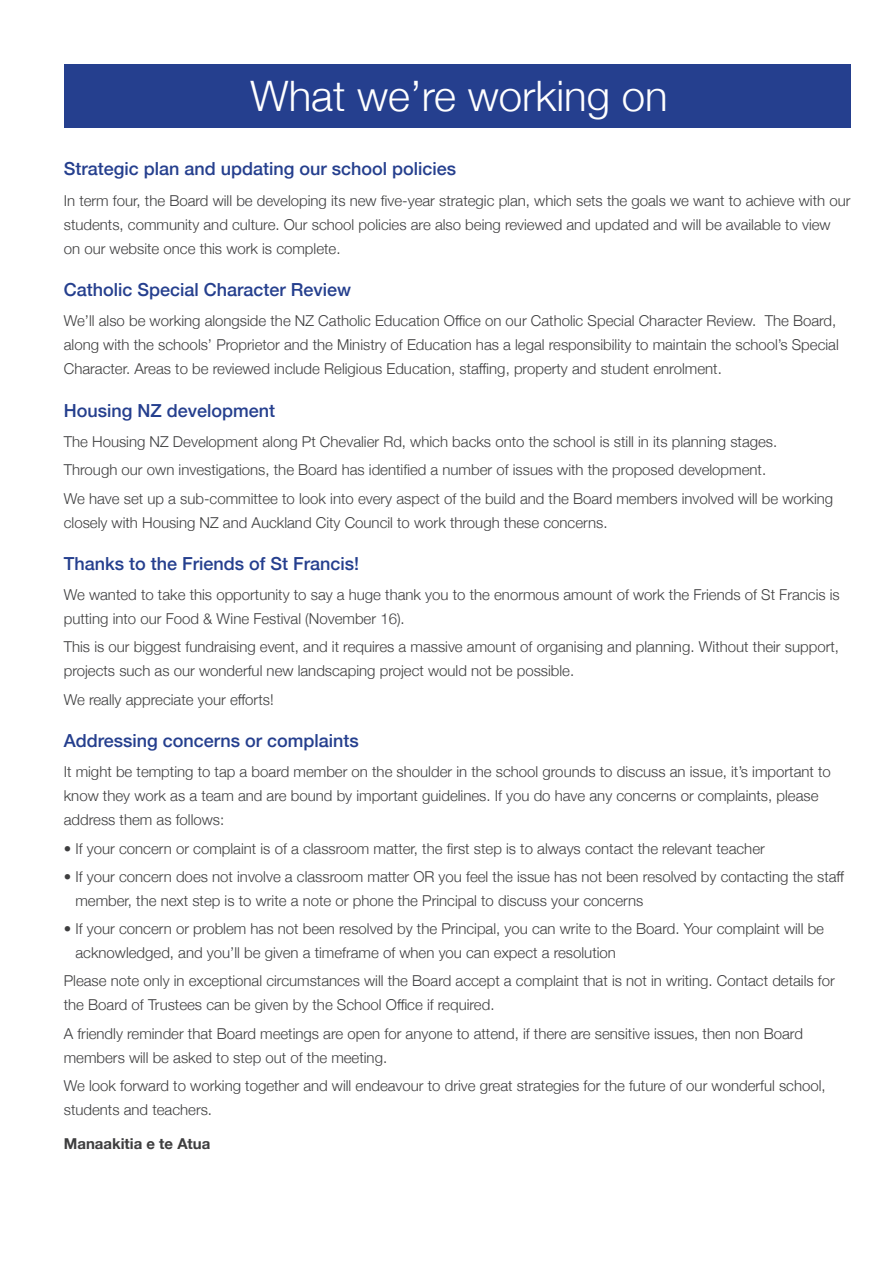
<style>
.page{position:relative;width:893px;height:1263px;background:#fff}
.page>*{position:absolute;margin:0;border:0;box-sizing:border-box;transform-origin:0 0}
.t1{font:300 42px "Helvetica Neue";color:#fff}
.t2{font:500 18px "Helvetica Neue";color:#253f8e}
.t3{font:300 15px/24px "Helvetica Neue";color:#3e3e3f}
.t4{font:700 15px "Helvetica Neue";color:#3e3e3f}
</style>
<div class="page">
<div style="left:64px;top:64px;width:786px;height:64px;background:#253f8e"></div>
<h1 class="t1" style="left:251px;top:63px;width:419px">What we’re working on</h1>
<p class="t2" style="left:64px;top:154px;width:394px">Strategic plan and updating our school policies</p>
<p class="t3" style="left:64px;top:187px;width:788px">In term four, the Board will be developing its new five-year strategic plan, which sets the goals we want to achieve with our students, community and culture. Our school policies are also being reviewed and updated and will be available to view on our website once this work is complete.</p>
<p class="t2" style="left:64px;top:275px;width:289px">Catholic Special Character Review</p>
<p class="t3" style="left:64px;top:308px;width:776px">We’ll also be working alongside the NZ Catholic Education Office on our Catholic Special Character Review. The Board, along with the schools’ Proprietor and the Ministry of Education has a legal responsibility to maintain the school’s Special<br>Character. Areas to be reviewed include Religious Education, staffing, property and student enrolment.</p>
<p class="t2" style="left:64px;top:396px;width:213px">Housing NZ development</p>
<p class="t3" style="left:64px;top:426px;width:771px;line-height:28.2px">The Housing NZ Development along Pt Chevalier Rd, which backs onto the school is still in its planning stages.<br>Through our own investigations, the Board has identified a number of issues with the proposed development.<br>We have set up a sub-committee to look into every aspect of the build and the Board members involved will be working</p>
<p class="t3" style="left:64px;top:509px;width:545px">closely with Housing NZ and Auckland City Council to work through these concerns.</p>
<p class="t2" style="left:64px;top:549px;width:297px">Thanks to the Friends of St Francis!</p>
<p class="t3" style="left:64px;top:582px;width:777px">We wanted to take this opportunity to say a huge thank you to the enormous amount of work the Friends of St Francis is putting into our Food &amp; Wine Festival (November 16).</p>
<p class="t3" style="left:64px;top:634px;width:777px">This is our biggest fundraising event, and it requires a massive amount of organising and planning. Without their support, projects such as our wonderful new landscaping project would not be possible.</p>
<p class="t3" style="left:64px;top:686px;width:211px">We really appreciate your efforts!</p>
<p class="t2" style="left:64px;top:726px;width:297px">Addressing concerns or complaints</p>
<p class="t3" style="left:64px;top:759px;width:769px">It might be tempting to tap a board member on the shoulder in the school grounds to discuss an issue, it’s important to know they work as a team and are bound by important guidelines. If you do have any concerns or complaints, please address them as follows:</p>
<p class="t3" style="left:64px;top:835px;width:703px">• If your concern or complaint is of a classroom matter, the first step is to always contact the relevant teacher</p>
<p class="t3" style="left:75px;top:863px;width:770px;text-indent:-12px">• If your concern does not involve a classroom matter OR you feel the issue has not been resolved by contacting the staff member, the next step is to write a note or phone the Principal to discuss your concerns</p>
<p class="t3" style="left:75px;top:916px;width:750px;text-indent:-12px">• If your concern or problem has not been resolved by the Principal, you can write to the Board. Your complaint will be acknowledged, and you’ll be given a timeframe of when you can expect a resolution</p>
<p class="t3" style="left:64px;top:968px;width:773px">Please note only in exceptional circumstances will the Board accept a complaint that is not in writing. Contact details for the Board of Trustees can be given by the School Office if required.</p>
<p class="t3" style="left:64px;top:1020px;width:741px">A friendly reminder that Board meetings are open for anyone to attend, if there are sensitive issues, then non Board members will be asked to step out of the meeting.</p>
<p class="t3" style="left:64px;top:1072px;width:763px">We look forward to working together and will endeavour to drive great strategies for the future of our wonderful school, students and teachers.</p>
<p class="t4" style="left:64px;top:1132px;width:148px">Manaakitia e te Atua</p>
</div>
